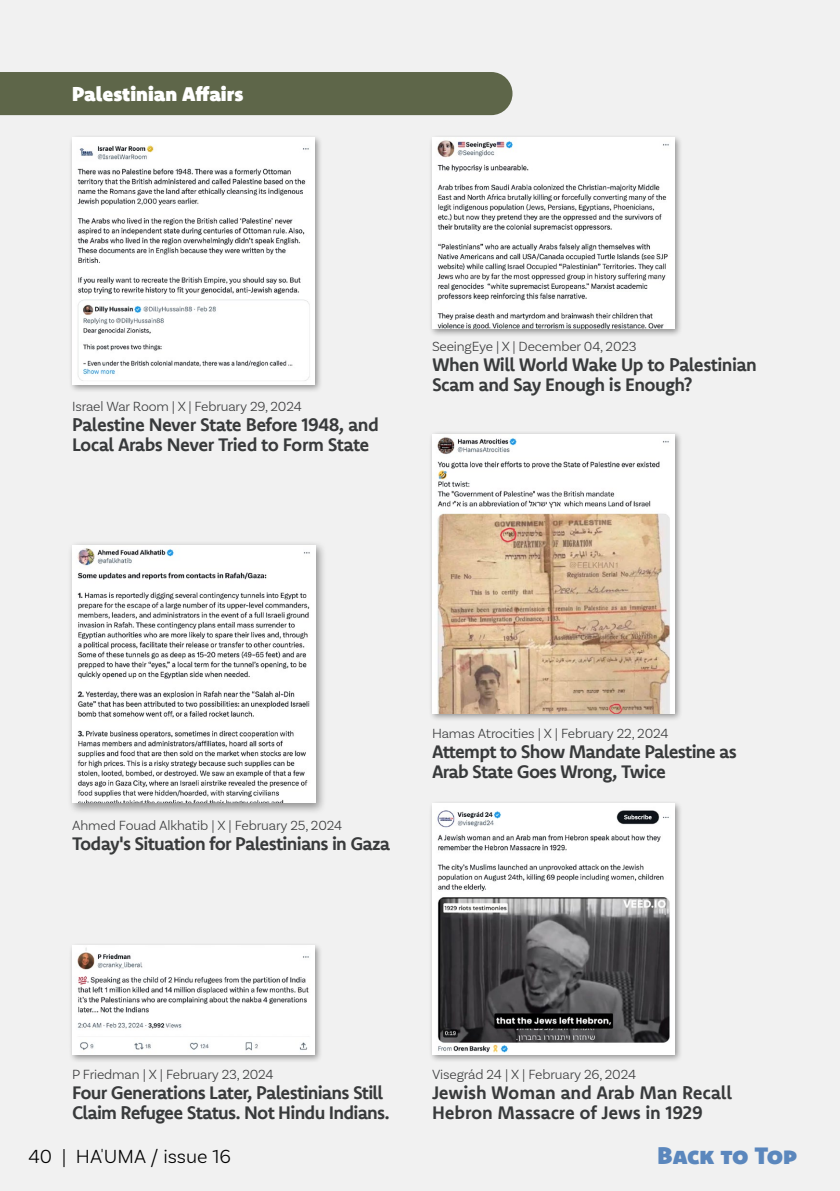
<style>
.page{position:relative;width:840px;height:1191px;background:#fff}
.page>*{position:absolute;margin:0;border:0;box-sizing:border-box;transform-origin:0 0}
.t1{font:24px "Komet Black SC";letter-spacing:-.01em;color:#5b87bd}
.t2{font:900 20px "Komet";color:#fff}
.t3{font:300 20px "Basic Sans";color:#000}
.t4{font:700 18.2px/20px "Komet";letter-spacing:-.04em;color:#383a3b}
.t5{font:700 18.2px/20px "Komet";letter-spacing:-.01em;color:#383a3b}
.t6{font:300 14px "Basic Sans";letter-spacing:-.01em;color:#393a3b}
</style>
<div class="page">
<div style="left:0;top:0;width:839px;height:1191px;background:#f1f1f1"></div>
<div style="left:0;top:72px;width:512px;height:43px;background:#5e6649"></div>
<div style="left:68px;top:942px;width:254px;height:120px;background:#000;opacity:.4"></div>
<img style="left:72px;top:945px;width:242px;height:109px">
<div style="left:68px;top:134px;width:254px;height:259px;background:#000;opacity:.4"></div>
<img style="left:72px;top:138px;width:242px;height:246px">
<div style="left:428px;top:134px;width:254px;height:204px;background:#000;opacity:.4"></div>
<img style="left:432px;top:138px;width:241px;height:191px">
<div style="left:428px;top:800px;width:254px;height:262px;background:#000;opacity:.4"></div>
<img style="left:432px;top:804px;width:241px;height:250px">
<div style="left:67px;top:541px;width:260px;height:273px;background:#000;opacity:.4"></div>
<img style="left:72px;top:545px;width:243px;height:258px">
<div style="left:428px;top:431px;width:254px;height:291px;background:#000;opacity:.4"></div>
<img style="left:432px;top:434px;width:241px;height:279px">
<p class="t2" style="left:72px;top:81px;width:173px">Palestinian Affairs</p>
<p class="t6" style="left:72px;top:398px;width:231px">Israel War Room | X | February 29, 2024</p>
<p class="t4" style="left:72px;top:414px;width:308px">Palestine Never State Before 1948, and<br>Local Arabs Never Tried to Form State</p>
<p class="t6" style="left:432px;top:338px;width:206px">SeeingEye | X | December 04, 2023</p>
<p class="t4" style="left:432px;top:354px;width:326px">When Will World Wake Up to Palestinian<br>Scam and Say Enough is Enough?</p>
<p class="t6" style="left:72px;top:817px;width:271px">Ahmed Fouad Alkhatib | X | February 25, 2024</p>
<p class="t4" style="left:72px;top:833px;width:319px">Today's Situation for Palestinians in Gaza</p>
<p class="t6" style="left:432px;top:725px;width:238px">Hamas Atrocities | X | February 22, 2024</p>
<p class="t4" style="left:432px;top:741px;width:306px">Attempt to Show Mandate Palestine as<br>Arab State Goes Wrong, Twice</p>
<p class="t6" style="left:72px;top:1066px;width:203px">P Friedman | X | February 23, 2024</p>
<p class="t4" style="left:72px;top:1082px;width:319px">Four Generations Later, Palestinians Still<br>Claim Refugee Status. Not Hindu Indians.</p>
<p class="t6" style="left:432px;top:1066px;width:205px">Visegrád 24 | X | February 26, 2024</p>
<p class="t5" style="left:432px;top:1082px;width:301px">Jewish Woman and Arab Man Recall<br>Hebron Massacre of Jews in 1929</p>
<p class="t3" style="left:28px;top:1144px;width:204px">40 | HA'UMA / issue 16</p>
<h1 class="t1" style="left:657px;top:1140px;width:141px">Back to Top</h1>
</div>
